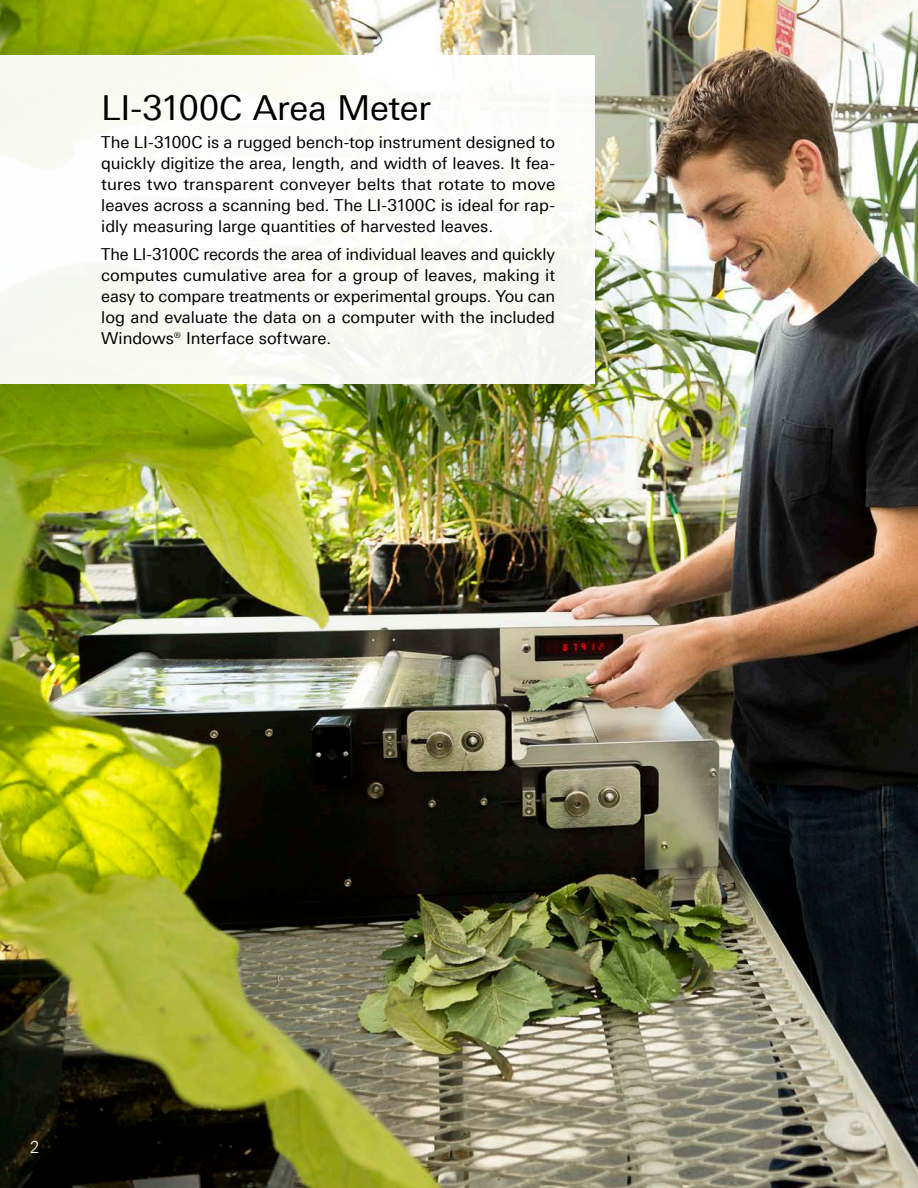
<style>
.page{position:relative;width:918px;height:1188px;background:#fff}
.page>*{position:absolute;margin:0;border:0;box-sizing:border-box;transform-origin:0 0}
.Heading{font:34.5px "Univers Next Pro";letter-spacing:-.01em;color:#000}
.Copy{font:16.5px/21px "Univers Next Pro";letter-spacing:-.005em;color:#000;text-align:justify}
.Copy-2{font:300 16.5px "Univers Next Pro";color:#fff}
</style>
<div class="page">
<img style="left:0;top:0;width:918px;height:1188px">
<div style="left:0;top:55px;width:595px;height:328px;background:#fff"></div>
<p class="Heading" style="left:101px;top:88px;width:331px">LI-3100C Area Meter</p>
<p class="Copy" style="left:101px;top:132px;width:455px">The LI-3100C is a rugged bench-top instrument designed to quickly digitize the area, length, and width of leaves. It fea&shy;tures two transparent conveyer belts that rotate to move leaves across a scanning bed. The LI-3100C is ideal for rap&shy;idly measuring large quantities of harvested leaves.</p>
<p class="Copy" style="left:101px;top:244px;width:455px">The LI-3100C records the area of individual leaves and quickly computes cumulative area for a group of leaves, making it easy to compare treatments or experimental groups. You can log and evaluate the data on a computer with the included Windows® Interface software.</p>
<p class="Copy-2" style="left:30px;top:1137px;width:11px">2</p>
</div>
